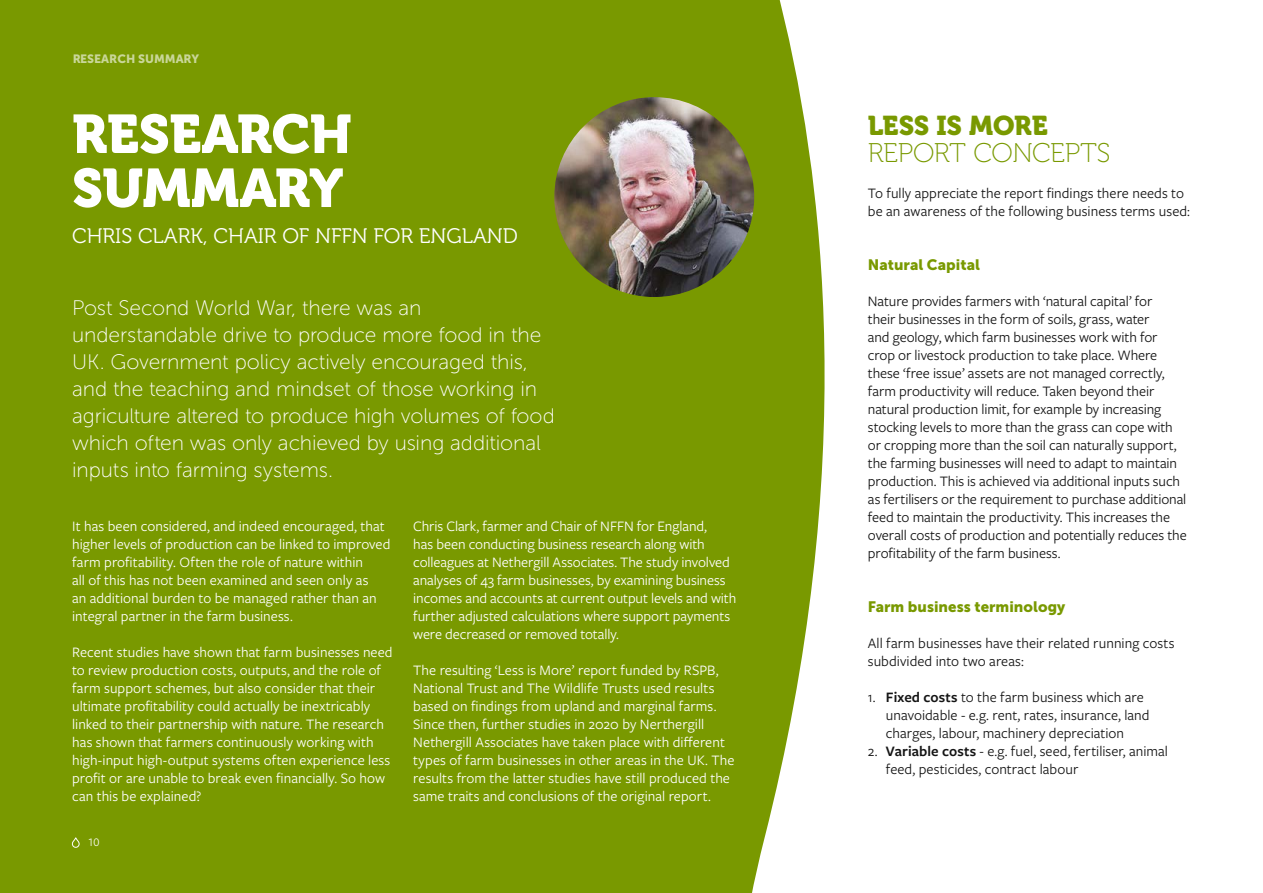
<style>
.page{position:relative;width:1263px;height:893px;background:#fff}
.page>*{position:absolute;margin:0;border:0;box-sizing:border-box;transform-origin:0 0}
.t1{font:54px/54px "Museo 900";letter-spacing:-.01em;color:#fff}
.t2{font:27px "Museo 100";letter-spacing:-.015em;color:#799900}
.t3{font:27px "Museo 900";letter-spacing:-.005em;color:#799900}
.t4{font:21px/27px "Museo Sans 100";letter-spacing:-.005em;color:#fff}
.t5{font:21px "Museo 300";color:#fff}
.t6{font:15px/18px "Freight Sans Pro";letter-spacing:.005em;color:#fff}
.t7{font:15px/18px "Freight Sans Pro";letter-spacing:-.005em;color:#141414}
.t8{font:15px "Museo Sans 900";letter-spacing:.005em;color:#799900}
.t9{font:12px "Museo Sans 900";color:#fff}
.t10{font:12px "Freight Sans Pro";color:#fff}
.s1{font-weight:600}
</style>
<div class="page">
<div style="left:0;top:0;width:825px;height:893px;background:#799900"></div>
<img style="left:554px;top:97px;width:200px;height:200px;border-radius:100px">
<svg style="left:72px;top:836px;width:8px;height:12px"></svg>
<p class="t9" style="left:72px;top:52px;width:129px">RESEARCH SUMMARY</p>
<h1 class="t1" style="left:72px;top:108px;width:281px">RESEARCH<br>SUMMARY</h1>
<h2 class="t3" style="left:868px;top:110px;width:181px">LESS IS MORE</h2>
<h2 class="t2" style="left:868px;top:138px;width:244px">REPORT CONCEPTS</h2>
<p class="t7" style="left:868px;top:184px;width:324px">To fully appreciate the report findings there needs to be an awareness of the following business terms used:</p>
<h3 class="t5" style="left:72px;top:224px;width:447px">CHRIS CLARK, CHAIR OF NFFN FOR ENGLAND</h3>
<p class="t4" style="left:72px;top:295px;width:484px">Post Second World War, there was an understandable drive to produce more food in the UK. Government policy actively encouraged this, and the teaching and mindset of those working in agriculture altered to produce high volumes of food which often was only achieved by using additional inputs into farming systems.</p>
<p class="t6" style="left:72px;top:517px;width:320px">It has been considered, and indeed encouraged, that higher levels of production can be linked to improved farm profitability. Often the role of nature within<br>all of this has not been examined and seen only as<br>an additional burden to be managed rather than an integral partner in the farm business.</p>
<p class="t6" style="left:72px;top:643px;width:322px">Recent studies have shown that farm businesses need to review production costs, outputs, and the role of farm support schemes, but also consider that their ultimate profitability could actually be inextricably linked to their partnership with nature. The research has shown that farmers continuously working with high-input high-output systems often experience less profit or are unable to break even financially. So how can this be explained?</p>
<p class="t10" style="left:88px;top:834px;width:13px">10</p>
<p class="t6" style="left:413px;top:517px;width:325px">Chris Clark, farmer and Chair of NFFN for England,<br>has been conducting business research along with colleagues at Nethergill Associates. The study involved analyses of 43 farm businesses, by examining business incomes and accounts at current output levels and with further adjusted calculations where support payments were decreased or removed totally.</p>
<p class="t6" style="left:413px;top:661px;width:323px">The resulting ‘Less is More’ report funded by RSPB, National Trust and The Wildlife Trusts used results based on findings from upland and marginal farms.<br>Since then, further studies in 2020 by Nerthergill Nethergill Associates have taken place with different types of farm businesses in other areas in the UK. The results from the latter studies have still produced the same traits and conclusions of the original report.</p>
<p class="t8" style="left:868px;top:256px;width:114px">Natural Capital</p>
<p class="t7" style="left:868px;top:292px;width:320px">Nature provides farmers with ‘natural capital’ for<br>their businesses in the form of soils, grass, water<br>and geology, which farm businesses work with for crop or livestock production to take place. Where these ‘free issue’ assets are not managed correctly, farm productivity will reduce. Taken beyond their natural production limit, for example by increasing stocking levels to more than the grass can cope with or cropping more than the soil can naturally support, the farming businesses will need to adapt to maintain production. This is achieved via additional inputs such as fertilisers or the requirement to purchase additional feed to maintain the productivity. This increases the overall costs of production and potentially reduces the profitability of the farm business.</p>
<p class="t8" style="left:868px;top:598px;width:199px">Farm business terminology</p>
<p class="t7" style="left:868px;top:634px;width:308px">All farm businesses have their related running costs subdivided into two areas:</p>
<p class="t7" style="left:886px;top:688px;width:265px;text-indent:-18px">1. <span class="s1">Fixed costs</span> to the farm business which are unavoidable - e.g. rent, rates, insurance, land charges, labour, machinery depreciation</p>
<p class="t7" style="left:886px;top:742px;width:284px;text-indent:-18px">2. <span class="s1">Variable costs</span> - e.g. fuel, seed, fertiliser, animal feed, pesticides, contract labour</p>
</div>
